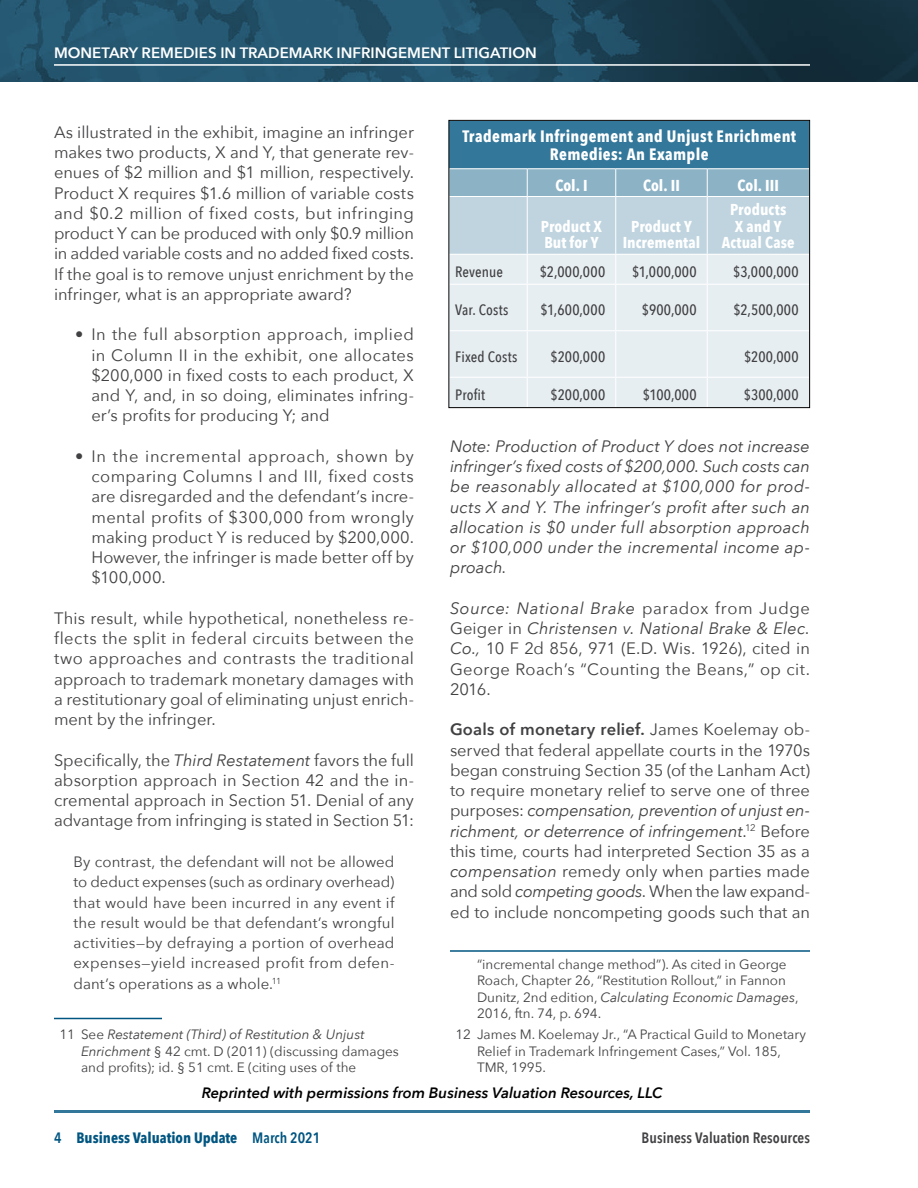
<style>
.page{position:relative;width:918px;height:1188px;background:#fff}
.page>*{position:absolute;margin:0;border:0;box-sizing:border-box;transform-origin:0 0}
.t1{font:16.5px/20.2px "Avenir Next";color:#414042;text-align:justify}
.t2{font:italic 16.5px/20.2px "Avenir Next";letter-spacing:.01em;color:#414042;text-align:justify}
.t3{font:700 16.5px/18px "Avenir Next Condensed";letter-spacing:.02em;color:#fff;text-align:center}
.t4{font:700 15.75px/16.5px "Avenir Next Condensed";letter-spacing:.005em;color:#fff;text-align:center}
.t5{font:15px/20.2px "Avenir Next";letter-spacing:.02em;color:#414042;text-align:justify}
.t6{font:500 15px "Avenir Next Condensed";letter-spacing:.02em;color:#414042}
.t7{font:italic 600 15px "Avenir Next";color:#000}
.t8{font:600 15px "Avenir Next";color:#fff}
.t9{font:700 15px "Avenir Next Condensed";color:#005581}
.t10{font:600 15px "Avenir Next Condensed";letter-spacing:.005em;color:#414042}
.t11{font:500 15px "Avenir Next Condensed";color:#414042}
.t12{font:13.5px/16.5px "Avenir Next";color:#414042}
.s1{font-style:italic}
.s2{font-weight:600}
</style>
<div class="page">
<svg style="left:0;top:0;width:918px;height:82px;background:#1f495e"></svg>
<hr style="left:54px;top:1110px;width:756px;height:3px;background:#33779a">
<hr style="left:54px;top:64px;width:756px;height:2px;background:#fff">
<hr style="left:54px;top:1018px;width:108px;height:1px;background:#005581">
<hr style="left:450px;top:950px;width:360px;height:2px;background:#005581">
<div style="left:449px;top:121px;width:360px;height:48px;background:#33779a"></div>
<div style="left:450px;top:285px;width:358px;height:121px;background:#e6eef2"></div>
<hr style="left:527px;top:285px;width:1px;height:45px;background:#fff">
<hr style="left:615px;top:285px;width:1px;height:45px;background:#fff">
<hr style="left:527px;top:331px;width:1px;height:46px;background:#fff">
<hr style="left:615px;top:331px;width:1px;height:46px;background:#fff">
<svg style="left:527px;top:378px;width:1px;height:28px"></svg>
<svg style="left:615px;top:378px;width:1px;height:28px"></svg>
<hr style="left:449px;top:168px;width:78px;height:1px;background:#fff">
<hr style="left:449px;top:330px;width:78px;height:1px;background:#fff">
<hr style="left:527px;top:330px;width:89px;height:1px;background:#fff">
<hr style="left:616px;top:330px;width:91px;height:1px;background:#fff">
<hr style="left:707px;top:330px;width:102px;height:1px;background:#fff">
<hr style="left:449px;top:377px;width:78px;height:1px;background:#fff">
<hr style="left:527px;top:377px;width:89px;height:1px;background:#fff">
<hr style="left:616px;top:377px;width:91px;height:1px;background:#fff">
<hr style="left:707px;top:377px;width:102px;height:1px;background:#fff">
<hr style="left:707px;top:285px;width:1px;height:45px;background:#fff">
<hr style="left:707px;top:331px;width:1px;height:46px;background:#fff">
<svg style="left:707px;top:378px;width:1px;height:28px"></svg>
<svg style="left:450px;top:169px;width:358px;height:115px;background:#bed3de"></svg>
<hr style="left:707px;top:196px;width:1px;height:58px;background:#fff">
<hr style="left:527px;top:168px;width:89px;height:1px;background:#fff">
<hr style="left:616px;top:168px;width:91px;height:1px;background:#fff">
<hr style="left:707px;top:168px;width:102px;height:1px;background:#fff">
<div style="left:448px;top:120px;width:362px;height:288px;border:1px solid #000"></div>
<p class="t8" style="left:54px;top:40px;width:484px">MONETARY REM EDIES I N TRADEMARK I NFRINGEM ENT LITIGATION</p>
<p class="t1" style="left:54px;top:121px;width:362px">As illustrated in the exhibit, imagine an infringer makes two products, X and Y, that generate rev&shy;enues of $2 million and $1 million, respectively.<br>Product X requires $1.6 million of variable costs and $0.2 million of fixed costs, but infringing product Y can be produced with only $0.9 million in added variable costs and no added fixed costs.<br>If the goal is to remove unjust enrichment by the infringer, what is an appropriate award?</p>
<p class="t1" style="left:92px;top:324px;width:324px;text-indent:-16px">• In the full absorption approach, implied in Column II in the exhibit, one allocates $200,000 in fixed costs to each product, X and Y, and, in so doing, eliminates infring&shy;er’s profits for producing Y; and</p>
<p class="t1" style="left:92px;top:445px;width:324px;text-indent:-16px">• In the incremental approach, shown by comparing Columns I and III, fixed costs are disregarded and the defendant’s incre&shy;mental profits of $300,000 from wrongly making product Y is reduced by $200,000.<br>However, the infringer is made better off by $100,000.</p>
<p class="t1" style="left:54px;top:607px;width:362px">This result, while hypothetical, nonetheless re&shy;flects the split in federal circuits between the two approaches and contrasts the traditional approach to trademark monetary damages with a restitutionary goal of eliminating unjust enrich&shy;ment by the infringer.</p>
<p class="t1" style="left:54px;top:749px;width:362px">Specifically, the <span class="s1">Third Restatement</span> favors the full absorption approach in Section 42 and the in&shy;cremental approach in Section 51. Denial of any advantage from infringing is stated in Section 51:</p>
<p class="t5" style="left:74px;top:851px;width:323px">By contrast, the defendant will not be allowed to deduct expenses (such as ordinary overhead) that would have been incurred in any event if the result would be that defendant’s wrongful activities—by defraying a portion of overhead expenses—yield increased profit from defen&shy;dant’s operations as a whole.<sup>11</sup></p>
<p class="t12" style="left:81px;top:1026px;width:319px;text-indent:-22px">11 See <span class="s1">Restatement (Third) of Restitution &amp; Unjust<br>Enrichment</span> § 42 cmt. D (2011) (discussing damages and profits); id. § 51 cmt. E (citing uses of the</p>
<p class="t3" style="left:462px;top:127px;width:335px">Trademark Infringement and Unjust Enrichment<br>Remedies: An Example</p>
<p class="t4" style="left:555px;top:177px;width:34px">Col. I</p>
<p class="t4" style="left:643px;top:177px;width:38px">Col. II</p>
<p class="t4" style="left:738px;top:177px;width:43px">Col. III</p>
<p class="t4" style="left:541px;top:218px;width:63px;text-align:left">Product X<br>But for Y</p>
<p class="t4" style="left:623px;top:218px;width:79px">Product Y<br>Incremental</p>
<p class="t4" style="left:722px;top:201px;width:74px">Products<br>X and Y<br>Actual Case</p>
<p class="t11" style="left:455px;top:262px;width:49px">Revenue</p>
<p class="t6" style="left:540px;top:262px;width:67px">$2,000,000</p>
<p class="t6" style="left:632px;top:262px;width:66px">$1,000,000</p>
<p class="t6" style="left:733px;top:262px;width:67px">$3,000,000</p>
<p class="t6" style="left:455px;top:301px;width:55px">Var. Costs</p>
<p class="t6" style="left:540px;top:301px;width:66px">$1,600,000</p>
<p class="t6" style="left:642px;top:301px;width:56px">$900,000</p>
<p class="t6" style="left:733px;top:301px;width:67px">$2,500,000</p>
<p class="t6" style="left:455px;top:347px;width:64px">Fixed Costs</p>
<p class="t6" style="left:551px;top:347px;width:56px">$200,000</p>
<p class="t6" style="left:744px;top:347px;width:56px">$200,000</p>
<p class="t6" style="left:455px;top:385px;width:31px">Profit</p>
<p class="t6" style="left:551px;top:385px;width:56px">$200,000</p>
<p class="t6" style="left:643px;top:385px;width:55px">$100,000</p>
<p class="t6" style="left:744px;top:385px;width:56px">$300,000</p>
<p class="t2" style="left:450px;top:435px;width:362px">Note: Production of Product Y does not increase infringer’s fixed costs of $200,000. Such costs can be reasonably allocated at $100,000 for prod&shy;ucts X and Y. The infringer’s profit after such an allocation is $0 under full absorption approach or $100,000 under the incremental income ap&shy;proach.</p>
<p class="t1" style="left:450px;top:597px;width:362px"><span class="s1">Source: National Brake</span> paradox from Judge Geiger in <span class="s1">Christensen v. National Brake &amp; Elec.<br>Co.,</span> 10 F 2d 856, 971 (E.D. Wis. 1926), cited in George Roach’s “Counting the Beans,” op cit.<br>2016.</p>
<p class="t1" style="left:450px;top:719px;width:362px"><span class="s2">GOALS OF MONETARY RELIEF.</span> James Koelemay ob&shy;served that federal appellate courts in the 1970s began construing Section 35 (of the Lanham Act) to require monetary relief to serve one of three purposes: <span class="s1">compensation, prevention of unjust en&shy;richment, or deterrence of infringement</span>.<sup>12</sup> Before this time, courts had interpreted Section 35 as a <span class="s1">compensation</span> remedy only when parties made and sold <span class="s1">competing goods</span>. When the law expand&shy;ed to include noncompeting goods such that an</p>
<p class="t12" style="left:477px;top:955px;width:323px">“incremental change method”). As cited in George Roach, Chapter 26, “Restitution Rollout,” in Fannon Dunitz, 2nd edition, <span class="s1">Calculating Economic Damages</span>, 2016, ftn. 74, p. 694.</p>
<p class="t12" style="left:477px;top:1026px;width:330px;text-indent:-22px">12 James M. Koelemay Jr., “A Practical Guild to Monetary<br>Relief in Trademark Infringement Cases,” Vol. 185,<br>TMR, 1995.</p>
<p class="t7" style="left:202px;top:1080px;width:462px">Reprinted with permissions from Business Valuation Resources, LLC</p>
<p class="t9" style="left:54px;top:1129px;width:268px"><span class="s2">4</span> Business Valuation Update <span class="s2">March 2021</span></p>
<p class="t10" style="left:642px;top:1125px;width:170px">Business Valuation Resources</p>
</div>
